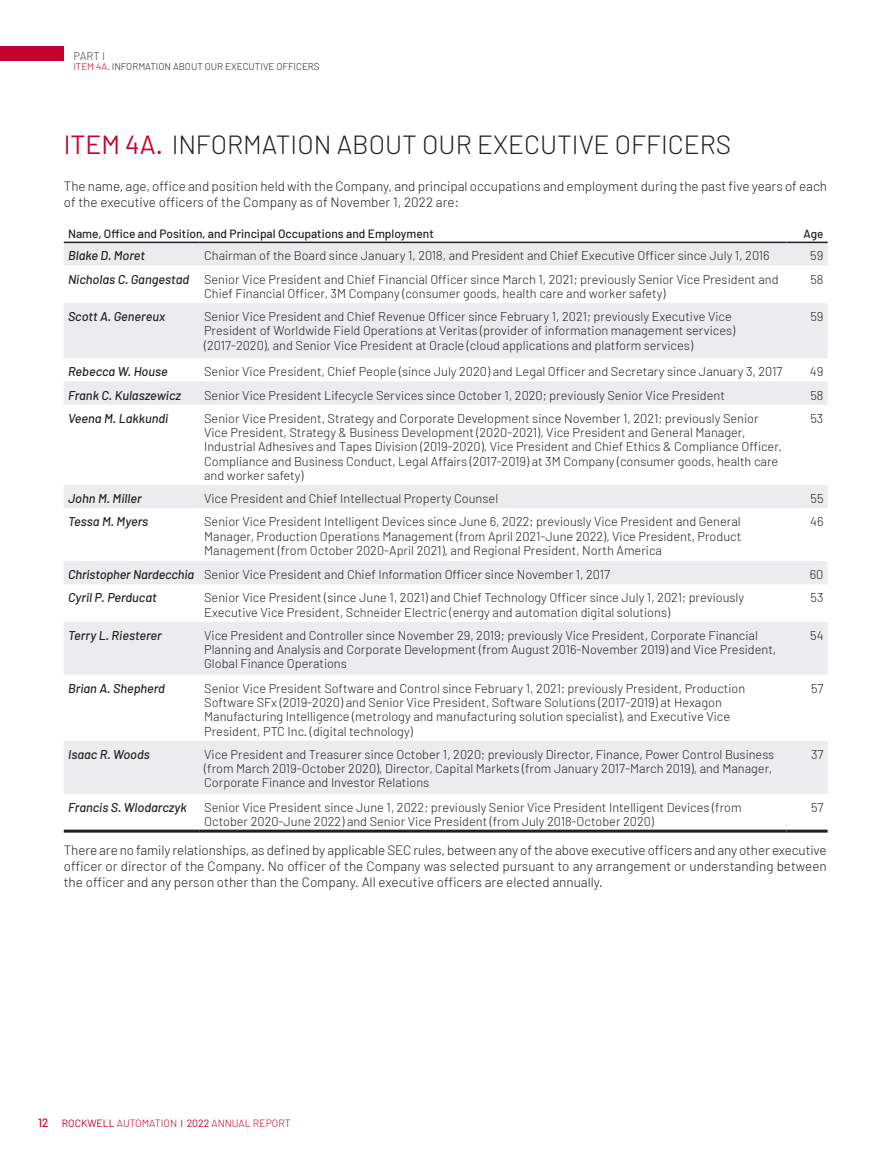
<style>
.page{position:relative;width:891px;height:1161px;background:#fff}
.page>*{position:absolute;margin:0;border:0;box-sizing:border-box;transform-origin:0 0}
.title2_item{font:300 26.25px "Barlow";color:#231f20}
.p_span{font:300 13.5px/15.9px "Barlow";letter-spacing:-.005em;color:#231f20}
.tab_current_L{font:300 12.75px/14.2px "Barlow";color:#231f20}
.tab_current_L-2{font:italic 500 12.75px "Barlow";color:#231f20}
.tab_current_R{font:300 12.75px "Barlow";color:#231f20}
.tab_header_L{font:500 12px "Barlow";color:#231f20}
.tab_header_R{font:500 11.7px "Barlow";color:#231f20}
.t1{font:11.25px "Barlow";color:#6c6d70}
.t2{font:300 10.5px "Barlow";color:#c5002e}
.t3{font:300 9.75px "Barlow";color:#231f20}
.t4{font:300 9.75px "Barlow";color:#c5002e}
.s1{color:#c5002e}
.s2{font-weight:400;color:#c5002e}
.s3{font-weight:500;font-size:12px}
.s4{font-weight:400}
</style>
<div class="page">
<div style="left:0;top:46px;width:64px;height:15px;background:#c5002e"></div>
<svg style="left:64px;top:243px;width:764px;height:551px"></svg>
<hr style="left:64px;top:830px;width:136px;height:3px;background:#231f20">
<hr style="left:200px;top:830px;width:587px;height:3px;background:#231f20">
<hr style="left:787px;top:830px;width:41px;height:3px;background:#231f20">
<hr style="left:64px;top:242px;width:136px;height:1px;background:#231f20">
<hr style="left:200px;top:242px;width:587px;height:1px;background:#231f20">
<hr style="left:787px;top:242px;width:41px;height:1px;background:#231f20">
<p class="t1" style="left:73px;top:49px;width:33px">PART I</p>
<p class="t4" style="left:73px;top:60px;width:10px">Item</p>
<p class="t3" style="left:96px;top:60px;width:25px"><span class="s1">4A.</span> Information</p>
<p class="t3" style="left:173px;top:60px;width:7px">about</p>
<p class="t3" style="left:205px;top:60px;width:7px">our</p>
<p class="t3" style="left:225px;top:60px;width:13px">Executive</p>
<p class="t3" style="left:276px;top:60px;width:13px">Officers</p>
<p class="title2_item" style="left:64px;top:128px;width:669px"><span class="s2">ITEM 4A.</span> INFORMATION ABOUT OUR EXECUTIVE OFFICERS</p>
<p class="p_span" style="left:64px;top:178px;width:765px">The name, age, office and position held with the Company, and principal occupations and employment during the past five years of each of the executive officers of the Company as of November 1, 2022 are:</p>
<p class="tab_header_L" style="left:68px;top:226px;width:367px">Name, Office and Position, and Principal Occupations and Employment</p>
<p class="tab_header_R" style="left:804px;top:226px;width:21px">Age</p>
<p class="tab_current_L-2" style="left:68px;top:248px;width:79px">Blake D. Moret</p>
<p class="tab_current_L" style="left:204px;top:248px;width:567px">Chairman of the Board since January 1, 2018, and President and Chief Executive Officer since July 1, 2016</p>
<p class="tab_current_R" style="left:810px;top:248px;width:15px">59</p>
<p class="tab_current_L-2" style="left:68px;top:271px;width:123px">Nicholas C. Gangestad</p>
<p class="tab_current_L" style="left:204px;top:272px;width:576px">Senior Vice President and Chief Financial Officer since March 1, 2021; previously Senior Vice President and<br>Chief Financial Officer, 3M Company (consumer goods, health care and worker safety)</p>
<p class="tab_current_R" style="left:810px;top:271px;width:15px">58</p>
<p class="tab_current_L-2" style="left:68px;top:309px;width:99px">Scott A. Genereux</p>
<p class="tab_current_L" style="left:204px;top:309px;width:533px">Senior Vice President and Chief Revenue Officer since February 1, 2021; previously Executive Vice<br>President of Worldwide Field Operations at Veritas (provider of information management services) (2017-2020), and Senior Vice President at Oracle (cloud applications and platform services)</p>
<p class="tab_current_R" style="left:810px;top:309px;width:15px">59</p>
<p class="tab_current_L-2" style="left:68px;top:364px;width:101px">Rebecca W. House</p>
<p class="tab_current_L" style="left:204px;top:364px;width:580px">Senior Vice President, Chief People (since July 2020) and Legal Officer and Secretary since January 3, 2017</p>
<p class="tab_current_R" style="left:810px;top:364px;width:15px">49</p>
<p class="tab_current_L-2" style="left:68px;top:387px;width:115px">Frank C. Kulaszewicz</p>
<p class="tab_current_L" style="left:204px;top:387px;width:522px">Senior Vice President Lifecycle Services since October 1, 2020; previously Senior Vice President</p>
<p class="tab_current_R" style="left:810px;top:387px;width:15px">58</p>
<p class="tab_current_L-2" style="left:68px;top:410px;width:102px">Veena M. Lakkundi</p>
<p class="tab_current_L" style="left:204px;top:411px;width:579px">Senior Vice President, Strategy and Corporate Development since November 1, 2021; previously Senior Vice President, Strategy &amp; Business Development (2020-2021), Vice President and General Manager, Industrial Adhesives and Tapes Division (2019-2020), Vice President and Chief Ethics &amp; Compliance Officer, Compliance and Business Conduct, Legal Affairs (2017-2019) at 3M Company (consumer goods, health care and worker safety)</p>
<p class="tab_current_R" style="left:811px;top:410px;width:14px">53</p>
<p class="tab_current_L-2" style="left:68px;top:491px;width:75px">John M. Miller</p>
<p class="tab_current_L" style="left:204px;top:491px;width:296px">Vice President and Chief Intellectual Property Counsel</p>
<p class="tab_current_R" style="left:811px;top:491px;width:14px">55</p>
<p class="tab_current_L-2" style="left:68px;top:514px;width:82px">Tessa M. Myers</p>
<p class="tab_current_L" style="left:204px;top:514px;width:539px;text-align:justify">Senior Vice President Intelligent Devices since June 6, 2022; previously Vice President and General Manager, Production Operations Management (from April 2021-June 2022), Vice President, Product Management (from October 2020-April 2021), and Regional President, North America</p>
<p class="tab_current_R" style="left:810px;top:514px;width:15px">46</p>
<p class="tab_current_L-2" style="left:68px;top:567px;width:128px">Christopher Nardecchia</p>
<p class="tab_current_L" style="left:204px;top:567px;width:407px">Senior Vice President and Chief Information Officer since November 1, 2017</p>
<p class="tab_current_R" style="left:810px;top:567px;width:15px">60</p>
<p class="tab_current_L-2" style="left:68px;top:590px;width:90px">Cyril P. Perducat</p>
<p class="tab_current_L" style="left:204px;top:590px;width:542px">Senior Vice President (since June 1, 2021) and Chief Technology Officer since July 1, 2021; previously<br>Executive Vice President, Schneider Electric (energy and automation digital solutions)</p>
<p class="tab_current_R" style="left:811px;top:590px;width:14px">53</p>
<p class="tab_current_L-2" style="left:68px;top:627px;width:95px">Terry L. Riesterer</p>
<p class="tab_current_L" style="left:204px;top:628px;width:574px">Vice President and Controller since November 29, 2019; previously Vice President, Corporate Financial<br>Planning and Analysis and Corporate Development (from August 2016-November 2019) and Vice President,<br>Global Finance Operations</p>
<p class="tab_current_R" style="left:810px;top:627px;width:15px">54</p>
<p class="tab_current_L-2" style="left:68px;top:680px;width:98px">Brian A. Shepherd</p>
<p class="tab_current_L" style="left:204px;top:681px;width:543px">Senior Vice President Software and Control since February 1, 2021; previously President, Production Software SFx (2019-2020) and Senior Vice President, Software Solutions (2017-2019) at Hexagon Manufacturing Intelligence (metrology and manufacturing solution specialist), and Executive Vice President, PTC Inc. (digital technology)</p>
<p class="tab_current_R" style="left:811px;top:680px;width:14px">57</p>
<p class="tab_current_L-2" style="left:68px;top:746px;width:83px">Isaac R. Woods</p>
<p class="tab_current_L" style="left:204px;top:747px;width:572px">Vice President and Treasurer since October 1, 2020; previously Director, Finance, Power Control Business (from March 2019-October 2020), Director, Capital Markets (from January 2017-March 2019), and Manager,<br>Corporate Finance and Investor Relations</p>
<p class="tab_current_R" style="left:811px;top:746px;width:14px">37</p>
<p class="tab_current_L-2" style="left:68px;top:799px;width:120px">Francis S. Wlodarczyk</p>
<p class="tab_current_L" style="left:204px;top:800px;width:539px">Senior Vice President since June 1, 2022; previously Senior Vice President Intelligent Devices (from<br>October 2020-June 2022) and Senior Vice President (from July 2018-October 2020)</p>
<p class="tab_current_R" style="left:811px;top:799px;width:14px">57</p>
<p class="p_span" style="left:64px;top:842px;width:765px;text-align:justify">There are no family relationships, as defined by applicable SEC rules, between any of the above executive officers and any other executive officer or director of the Company. No officer of the Company was selected pursuant to any arrangement or understanding between the officer and any person other than the Company. All executive officers are elected annually.</p>
<p class="t2" style="left:38px;top:1116px;width:254px"><span class="s3">12</span> <span class="s4">ROCKWELL</span> AUTOMATION ❘ <span class="s4">2022</span> ANNUAL REPORT</p>
</div>
